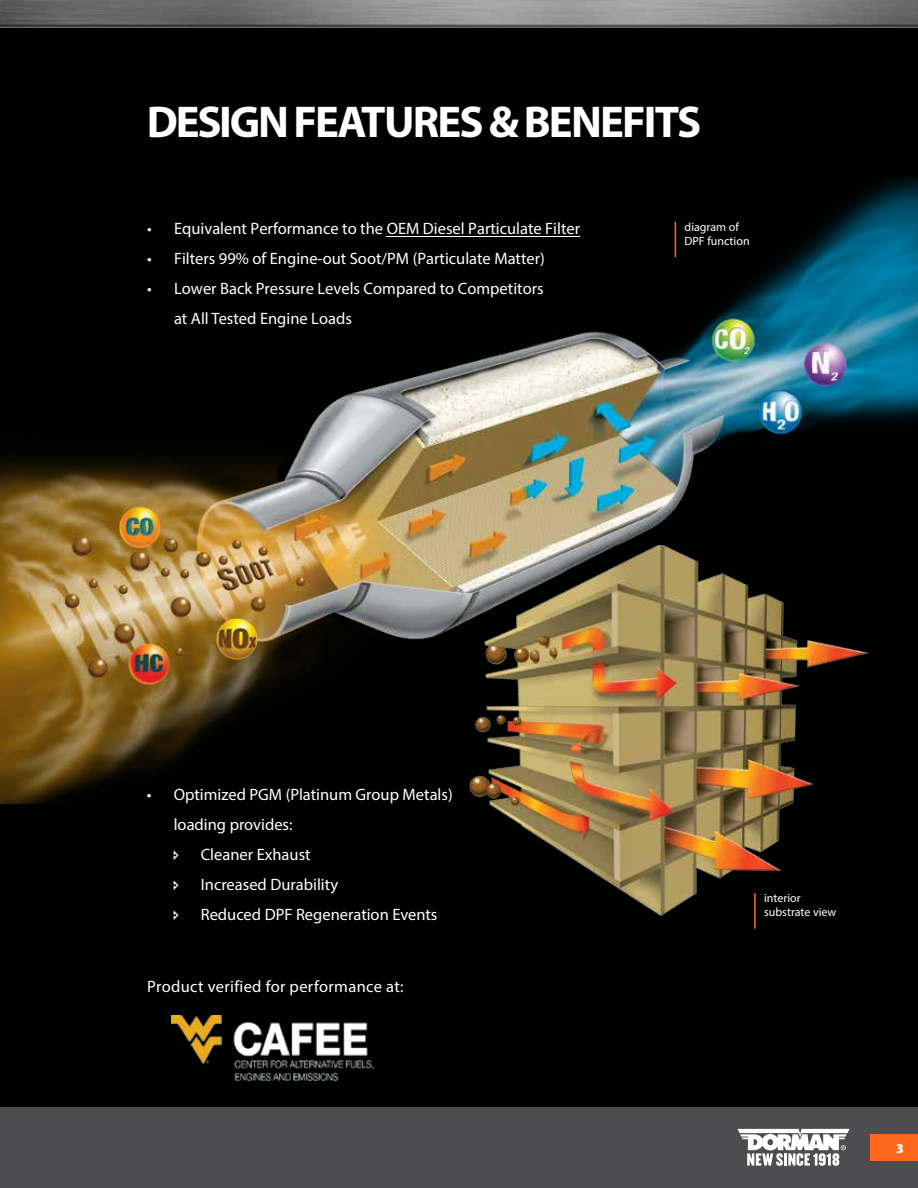
<style>
.page{position:relative;width:918px;height:1188px;background:#fff}
.page>*{position:absolute;margin:0;border:0;box-sizing:border-box;transform-origin:0 0}
.t1{font:700 44.7px "Myriad Pro";letter-spacing:-.04em;color:#fff}
.t2{font:16.5px/30px "Myriad Pro";color:#fff}
.t3{font:16.5px "Myriad Pro";letter-spacing:.02em;color:#fff}
.t4{font:900 13.5px "Myriad Pro";color:#fff}
.t5{font:12px/14.4px "Myriad Pro";color:#fff}
</style>
<div class="page">
<div style="left:0;top:1107px;width:918px;height:81px;background:#4d4d4f"></div>
<svg style="left:738px;top:1129px;width:112px;height:37px"></svg>
<div style="left:870px;top:1134px;width:48px;height:27px;background:#ff671b"></div>
<img style="left:0;top:0;width:918px;height:28px">
<div style="left:0;top:28px;width:918px;height:1079px;background:#000101"></div>
<img style="left:0;top:177px;width:918px;height:627px">
<hr style="left:387px;top:236px;width:193px;height:1px;background:#fff">
<img style="left:321px;top:545px;width:564px;height:371px">
<img style="left:172px;top:1016px;width:202px;height:65px">
<hr style="left:754px;top:893px;width:2px;height:36px;background:#ff671b">
<hr style="left:675px;top:222px;width:1px;height:35px;background:#ff671b">
<h1 class="t1" style="left:147px;top:93px;width:556px">DESIGN FEATURES &amp; BENEFITS</h1>
<p class="t2" style="left:147px;top:213px;width:435px">• Equivalent Performance to the OEM Diesel Particulate Filter</p>
<p class="t2" style="left:147px;top:243px;width:399px">• Filters 99% of Engine-out Soot/PM (Particulate Matter)</p>
<p class="t2" style="left:174px;top:273px;width:371px;text-indent:-27px">• Lower Back Pressure Levels Compared to Competitors at All Tested Engine Loads</p>
<p class="t5" style="left:685px;top:219px;width:67px">diagram of<br>DPF function</p>
<p class="t2" style="left:147px;top:779px;width:307px">• Optimized PGM (Platinum Group Metals)</p>
<p class="t2" style="left:174px;top:809px;width:120px">loading provides:</p>
<p class="t2" style="left:201px;top:839px;width:111px">Cleaner Exhaust</p>
<p class="t2" style="left:201px;top:869px;width:139px">Increased Durability</p>
<p class="t2" style="left:201px;top:899px;width:238px">Reduced DPF Regeneration Events</p>
<p class="t3" style="left:147px;top:976px;width:258px">Product verified for performance at:</p>
<p class="t5" style="left:764px;top:891px;width:74px">interior substrate view</p>
<p class="t4" style="left:896px;top:1140px;width:9px">3</p>
</div>
